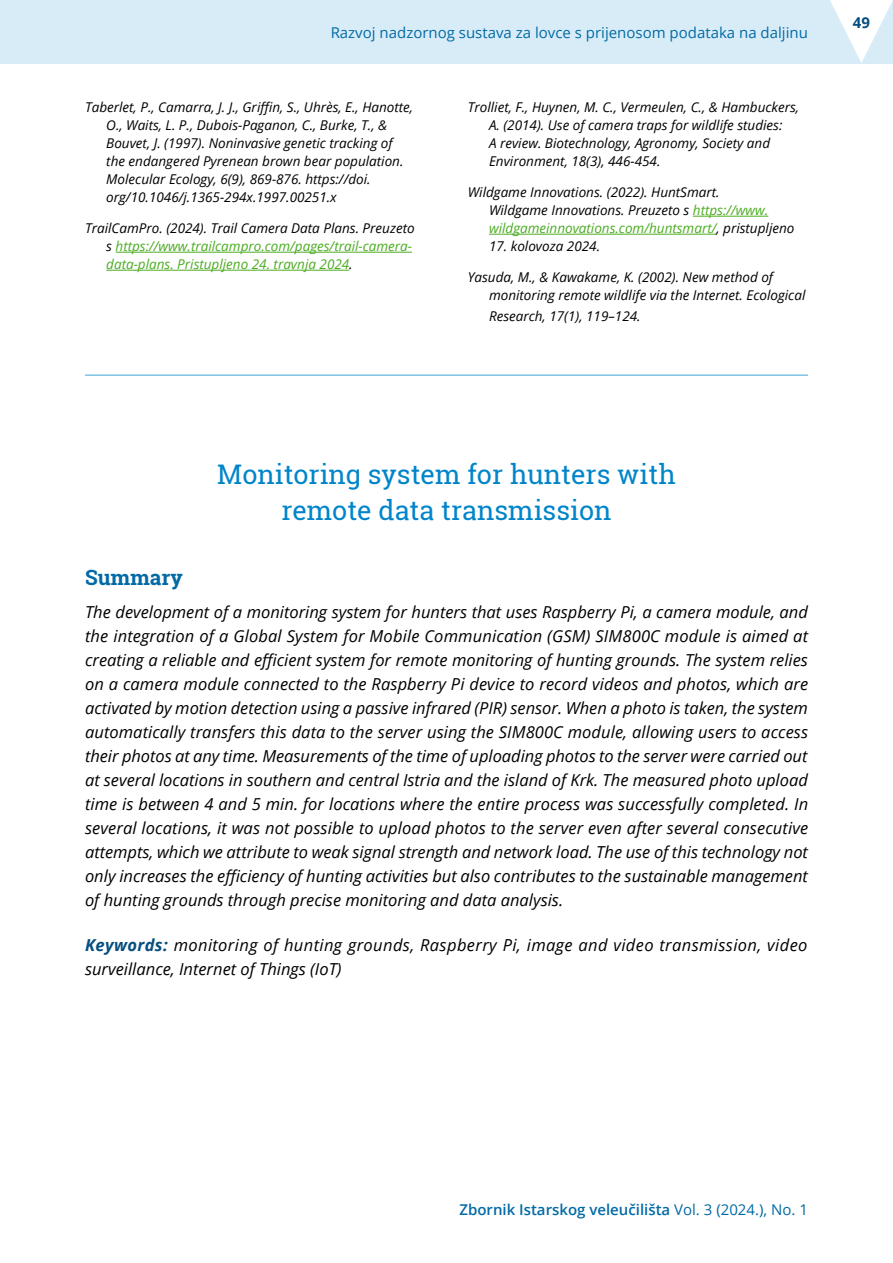
<style>
.page{position:relative;width:893px;height:1263px;background:#fff}
.page>*{position:absolute;margin:0;border:0;box-sizing:border-box;transform-origin:0 0}
.t1{font:27px/36px "Roboto Slab";color:#0085ca;text-align:center}
.t2{font:700 21px "Roboto Slab";color:#026aa5}
.t3{font:italic 16.5px/24px "Open Sans";color:#000;text-align:justify}
.t4{font:italic 16.5px/24px "Open Sans";letter-spacing:.025em;color:#000}
.t5{font:700 15px "Open Sans";color:#054e80}
.t6{font:14.85px "Open Sans";color:#026aa5}
.t7{font:600 14.85px "Open Sans";color:#026aa5}
.t8{font:italic 13.5px/18px "Open Sans";color:#000}
.t9{font:italic 13.5px/18px "Open Sans";color:#4bac21}
.s1{color:#000}
.s2{color:#4bac21}
.s3{font-weight:700;color:#054e80}
.s4{font-weight:400}
</style>
<div class="page">
<div style="left:0;top:0;width:893px;height:63px;background:#d8ecf7"></div>
<svg style="left:830px;top:0;width:63px;height:63px"></svg>
<hr style="left:116px;top:252px;width:296px;height:1px;background:#4bac21">
<hr style="left:106px;top:270px;width:243px;height:1px;background:#4bac21">
<hr style="left:693px;top:216px;width:75px;height:1px;background:#4bac21">
<hr style="left:489px;top:234px;width:227px;height:1px;background:#4bac21">
<hr style="left:85px;top:374px;width:723px;height:2px;background:#7fc2e4">
<p class="t6" style="left:331px;top:23px;width:479px">Razvoj nadzornog sustava za lovce s prijenosom podataka na daljinu</p>
<p class="t8" style="left:106px;top:98px;width:308px;text-indent:-21px">Taberlet, P., Camarra, J. J., Griffin, S., Uhrès, E., Hanotte, O., Waits, L. P., Dubois-Paganon, C., Burke, T., &amp; Bouvet, J. (1997). Noninvasive genetic tracking of the endangered Pyrenean brown bear population.<br>Molecular Ecology, 6(9), 869-876. https://doi. org/10.1046/j.1365-294x.1997.00251.x</p>
<p class="t9" style="left:106px;top:219px;width:310px;text-indent:-21px"><span class="s1">TrailCamPro. (2024). Trail Camera Data Plans. Preuzeto s</span> https://www.trailcampro.com/pages/trail-camera&shy;data-plans. Pristupljeno 24. travnja 2024<span class="s1">.</span></p>
<p class="t8" style="left:489px;top:98px;width:312px;text-indent:-21px">Trolliet, F., Huynen, M. C., Vermeulen, C., &amp; Hambuckers, A. (2014). Use of camera traps for wildlife studies:<br>A review. Biotechnology, Agronomy, Society and Environment, 18(3), 446-454.</p>
<p class="t8" style="left:489px;top:183px;width:307px;text-indent:-21px">Wildgame Innovations. (2022). HuntSmart.<br>Wildgame Innovations. Preuzeto s <span class="s2">https://www. wildgameinnovations.com/huntsmart/</span>, pristupljeno</p>
<p class="t8" style="left:489px;top:237px;width:113px">17. kolovoza 2024.</p>
<p class="t8" style="left:489px;top:268px;width:318px;text-indent:-21px">Yasuda, M., &amp; Kawakame, K. (2002). New method of monitoring remote wildlife via the Internet. Ecological</p>
<p class="t8" style="left:489px;top:307px;width:153px">Research, 17(1), 119–124.</p>
<p class="t5" style="left:853px;top:12px;width:19px">49</p>
<h1 class="t1" style="left:217px;top:456px;width:460px">Monitoring system for hunters with remote data transmission</h1>
<p class="t2" style="left:85px;top:563px;width:99px">Summary</p>
<p class="t3" style="left:85px;top:599px;width:725px">The development of a monitoring system for hunters that uses Raspberry Pi, a camera module, and the integration of a Global System for Mobile Communication (GSM) SIM800C module is aimed at creating a reliable and efficient system for remote monitoring of hunting grounds. The system relies on a camera module connected to the Raspberry Pi device to record videos and photos, which are activated by motion detection using a passive infrared (PIR) sensor. When a photo is taken, the system automatically transfers this data to the server using the SIM800C module, allowing users to access their photos at any time. Measurements of the time of uploading photos to the server were carried out at several locations in southern and central Istria and the island of Krk. The measured photo upload time is between 4 and 5 min. for locations where the entire process was successfully completed. In several locations, it was not possible to upload photos to the server even after several consecutive attempts, which we attribute to weak signal strength and network load. The use of this technology not only increases the efficiency of hunting activities but also contributes to the sustainable management of hunting grounds through precise monitoring and data analysis.</p>
<p class="t4" style="left:85px;top:932px;width:724px"><span class="s3">Keywords:</span> monitoring of hunting grounds, Raspberry Pi, image and video transmission, video surveillance, Internet of Things (IoT)</p>
<p class="t7" style="left:459px;top:1200px;width:350px">Zbornik Istarskog veleučilišta <span class="s4">Vol. 3 (2024.), No. 1</span></p>
</div>
